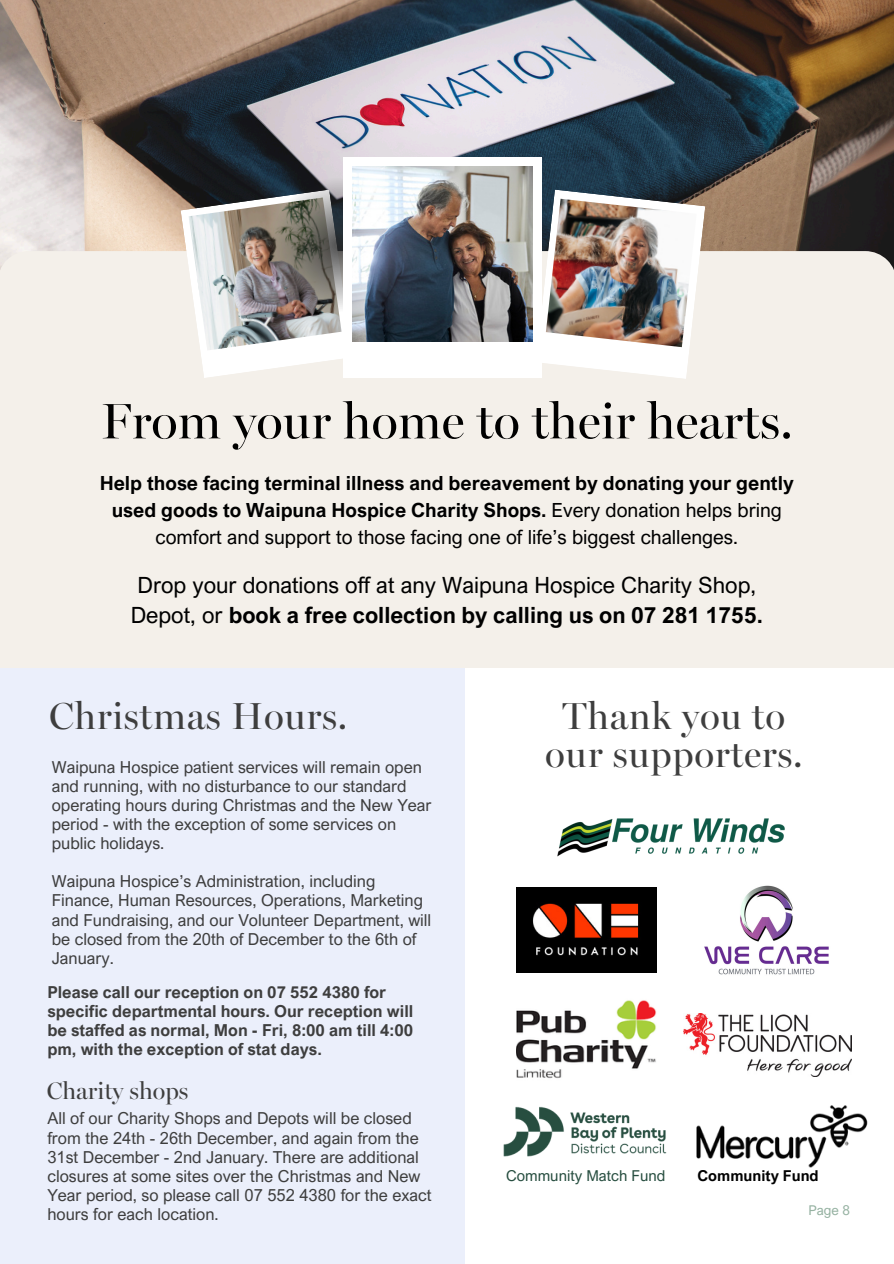
<style>
.page{position:relative;width:894px;height:1264px;background:#fff}
.page>*{position:absolute;margin:0;border:0;box-sizing:border-box;transform-origin:0 0}
.t1{font:50.1px "Miller Banner";color:#000}
.t2{font:37.8px/38.2px "Miller Banner";letter-spacing:.015em;color:#3e3e3e;text-align:center}
.t3{font:24px "Miller Banner";color:#3e3e3e}
.t4{font:22.35px/30.3px "Arial Nova";color:#000;text-align:center}
.t5{font:700 19.5px/27px "Arial Nova";color:#000;text-align:center}
.t6{font:16.5px/19.2px "Arial Nova";color:#3e3e3e}
.t7{font:700 16.5px/19.2px "Arial Nova";color:#3e3e3e}
.t8{font:15px "Arial Nova";color:#274e40}
.t9{font:700 15px "Arial Nova";color:#000}
.t10{font:13.5px "Arial Nova";color:#96b2a2}
.s1{font-weight:400}
.s2{font-weight:700}
</style>
<div class="page">
<div style="left:0;top:657px;width:464px;height:606px;background:#ebeffb"></div>
<div style="left:0;top:0;width:893px;height:668px;background:#f4f0ea"></div>
<img style="left:0;top:0;width:893px;height:251px">
<svg style="left:0;top:251px;width:893px;height:19px"></svg>
<svg style="left:180px;top:189px;width:163px;height:189px"></svg>
<img style="left:188px;top:197px;width:153px;height:153px">
<svg style="left:541px;top:190px;width:164px;height:189px"></svg>
<img style="left:545px;top:199px;width:151px;height:148px">
<svg style="left:264px;top:171px;width:147px;height:147px;background:#76736e"></svg>
<div style="left:343px;top:157px;width:198px;height:221px;background:#fff"></div>
<img style="left:352px;top:167px;width:180px;height:174px">
<img style="left:557px;top:818px;width:228px;height:39px">
<img style="left:683px;top:1013px;width:168px;height:63px">
<img style="left:516px;top:1000px;width:140px;height:79px">
<img style="left:704px;top:885px;width:125px;height:90px">
<img style="left:516px;top:887px;width:140px;height:85px">
<img style="left:696px;top:1105px;width:172px;height:63px">
<img style="left:503px;top:1106px;width:164px;height:51px">
<p class="t1" style="left:101px;top:392px;width:693px">From your home to their hearts.</p>
<p class="t5" style="left:100px;top:469px;width:695px">Help those facing terminal illness and bereavement by donating your gently used goods to Waipuna Hospice Charity Shops. <span class="s1">Every donation helps bring comfort and support to those facing one of life’s biggest challenges.</span></p>
<p class="t4" style="left:131px;top:569px;width:633px">Drop your donations off at any Waipuna Hospice Charity Shop,<br>Depot, or <span class="s2">book a free collection by calling us on 07 281 1755.</span></p>
<p class="t2" style="left:49px;top:697px;width:299px">Christmas Hours.</p>
<h3 class="t6" style="left:52px;top:756px;width:381px">Waipuna Hospice patient services will remain open and running, with no disturbance to our standard operating hours during Christmas and the New Year period - with the exception of some services on public holidays.</h3>
<h2 class="t6" style="left:52px;top:871px;width:381px">Waipuna Hospice’s Administration, including Finance, Human Resources, Operations, Marketing and Fundraising, and our Volunteer Department, will be closed from the 20th of December to the 6th of January.</h2>
<h5 class="t7" style="left:47px;top:981px;width:367px">Please call our reception on 07 552 4380 for specific departmental hours. Our reception will be staffed as normal, Mon - Fri, 8:00 am till 4:00 pm, with the exception of stat days.</h5>
<h6 class="t3" style="left:47px;top:1077px;width:143px">Charity shops</h6>
<h6 class="t6" style="left:47px;top:1108px;width:386px">All of our Charity Shops and Depots will be closed from the 24th - 26th December, and again from the 31st December - 2nd January. There are additional closures at some sites over the Christmas and New Year period, so please call 07 552 4380 for the exact hours for each location.</h6>
<p class="t2" style="left:545px;top:697px;width:259px">Thank you to our supporters.</p>
<h4 class="t8" style="left:506px;top:1166px;width:161px">Community Match Fund</h4>
<h1 class="t9" style="left:697px;top:1166px;width:123px">Community Fund</h1>
<p class="t10" style="left:808px;top:1201px;width:43px">Page 8</p>
</div>
